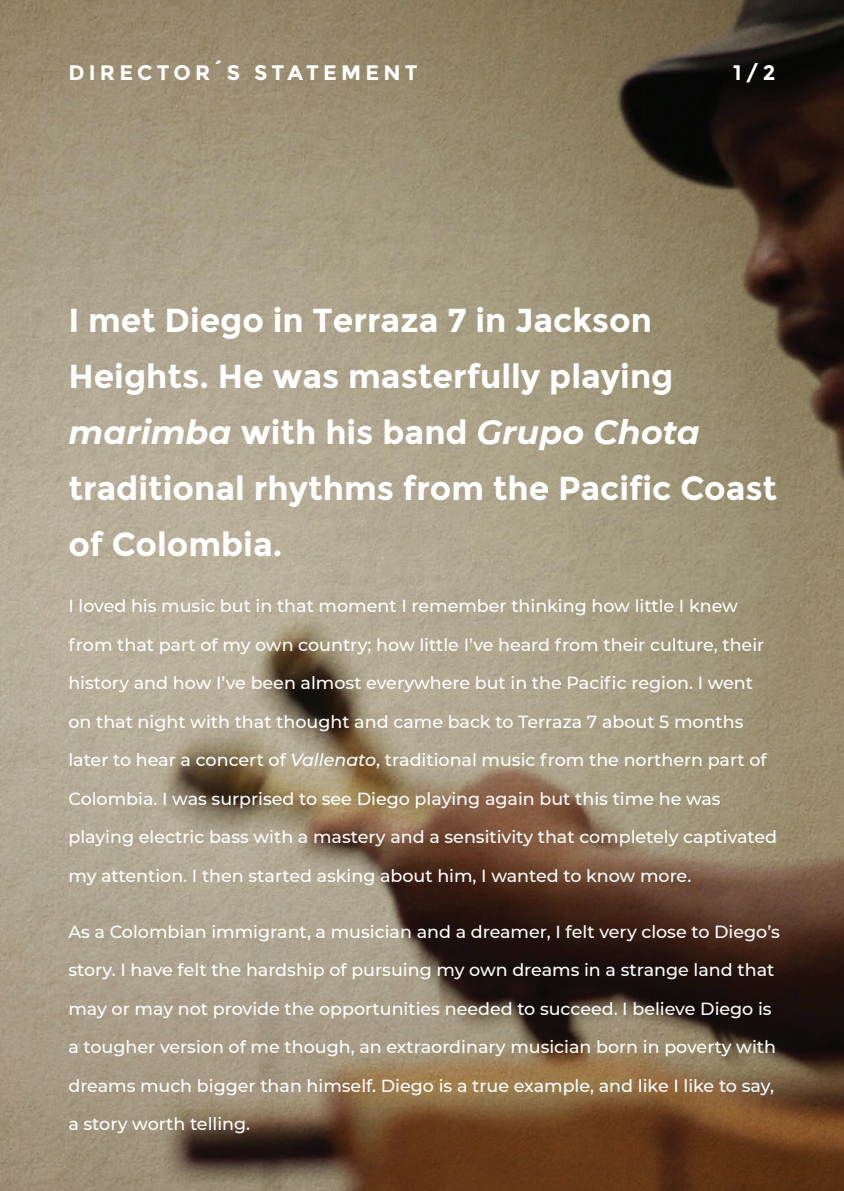
<style>
.page{position:relative;width:844px;height:1191px;background:#fff}
.page>*{position:absolute;margin:0;border:0;box-sizing:border-box;transform-origin:0 0}
.t1{font:700 33.25px/56px "Montserrat";color:#fff}
.t2{font:700 21px "Montserrat";letter-spacing:.2em;color:#fff}
.t3{font:500 17.5px "Montserrat";color:#fff}
.s1{font-style:italic}
</style>
<div class="page">
<img style="left:0;top:0;width:843px;height:1191px">
<p class="t2" style="left:68px;top:60px;width:350px">DIRECTOR´S STATEMENT</p>
<p class="t2" style="left:733px;top:60px;width:44px">1/2</p>
<h1 class="t1" style="left:68px;top:292px;width:710px">I met Diego in Terraza 7 in Jackson<br>Heights. He was masterfully playing <span class="s1">marimba</span> with his band <span class="s1">Grupo Chota </span>traditional rhythms from the Pacific Coast of Colombia.</h1>
<p class="t3" style="left:68px;top:594px;width:671px">I loved his music but in that moment I remember thinking how little I knew</p>
<p class="t3" style="left:68px;top:632px;width:697px">from that part of my own country; how little I’ve heard from their culture, their</p>
<p class="t3" style="left:68px;top:671px;width:686px">history and how I’ve been almost everywhere but in the Pacific region. I went</p>
<p class="t3" style="left:68px;top:709px;width:676px">on that night with that thought and came back to Terraza 7 about 5 months</p>
<p class="t3" style="left:68px;top:748px;width:699px">later to hear a concert of <span class="s1">Vallenato</span>, traditional music from the northern part of</p>
<p class="t3" style="left:68px;top:786px;width:653px">Colombia. I was surprised to see Diego playing again but this time he was</p>
<p class="t3" style="left:68px;top:825px;width:710px">playing electric bass with a mastery and a sensitivity that completely captivated</p>
<p class="t3" style="left:68px;top:863px;width:624px">my attention. I then started asking about him, I wanted to know more.</p>
<p class="t3" style="left:68px;top:919px;width:712px">As a Colombian immigrant, a musician and a dreamer, I felt very close to Diego’s</p>
<p class="t3" style="left:68px;top:958px;width:707px">story. I have felt the hardship of pursuing my own dreams in a strange land that</p>
<p class="t3" style="left:68px;top:996px;width:704px">may or may not provide the opportunities needed to succeed. I believe Diego is</p>
<p class="t3" style="left:68px;top:1035px;width:709px">a tougher version of me though, an extraordinary musician born in poverty with</p>
<p class="t3" style="left:68px;top:1073px;width:706px">dreams much bigger than himself. Diego is a true example, and like I like to say,</p>
<p class="t3" style="left:68px;top:1112px;width:183px">a story worth telling.</p>
</div>
